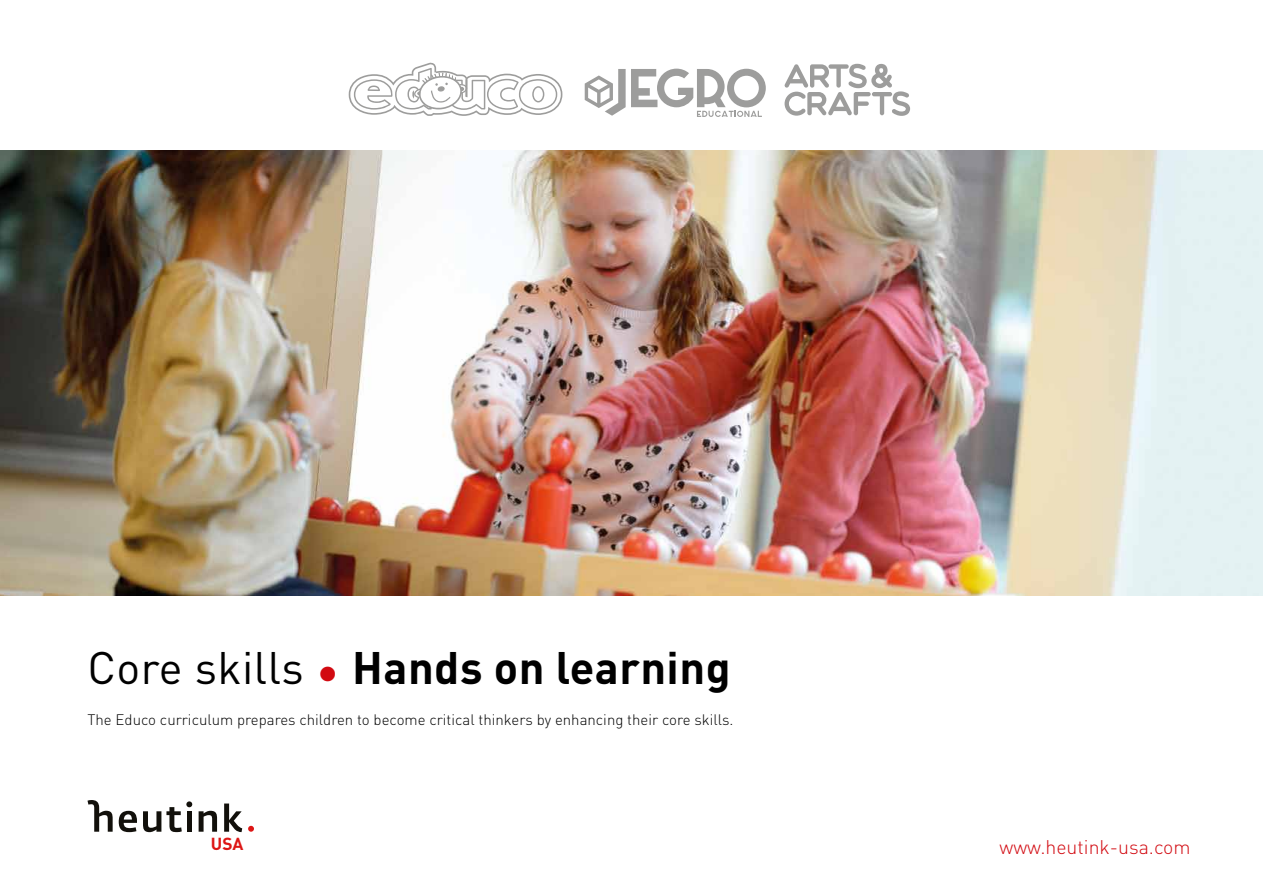
<style>
.page{position:relative;width:1263px;height:893px;background:#fff}
.page>*{position:absolute;margin:0;border:0;box-sizing:border-box;transform-origin:0 0}
.t1{font:700 45px "DIN Pro";letter-spacing:.01em;color:#000}
.t2{font:300 19.5px "DIN Pro";color:#d20a11}
.t3{font:700 17.25px "DIN Pro";color:#dd1615}
.t4{font:300 15px "DIN Pro";color:#000}
.s1{font-weight:400}
.s2{font-weight:400;color:#d20a11}
</style>
<div class="page">
<img style="left:0;top:151px;width:1263px;height:444px">
<svg style="left:119px;top:811px;width:18px;height:21px"></svg>
<svg style="left:199px;top:811px;width:18px;height:21px"></svg>
<svg style="left:224px;top:803px;width:18px;height:29px"></svg>
<svg style="left:143px;top:801px;width:49px;height:31px"></svg>
<svg style="left:87px;top:800px;width:26px;height:32px"></svg>
<svg style="left:248px;top:826px;width:6px;height:6px"></svg>
<svg style="left:349px;top:63px;width:213px;height:53px"></svg>
<svg style="left:585px;top:69px;width:181px;height:48px"></svg>
<svg style="left:784px;top:64px;width:126px;height:52px"></svg>
<h1 class="t1" style="left:87px;top:637px;width:645px"><span class="s1">Core skills</span> <span class="s2">•</span> Hands on learning</h1>
<p class="t4" style="left:87px;top:710px;width:647px">The Educo curriculum prepares children to become critical thinkers by enhancing their core skills.</p>
<p class="t3" style="left:211px;top:831px;width:34px">USA</p>
<h2 class="t2" style="left:999px;top:833px;width:193px">www.heutink-usa.com</h2>
</div>
